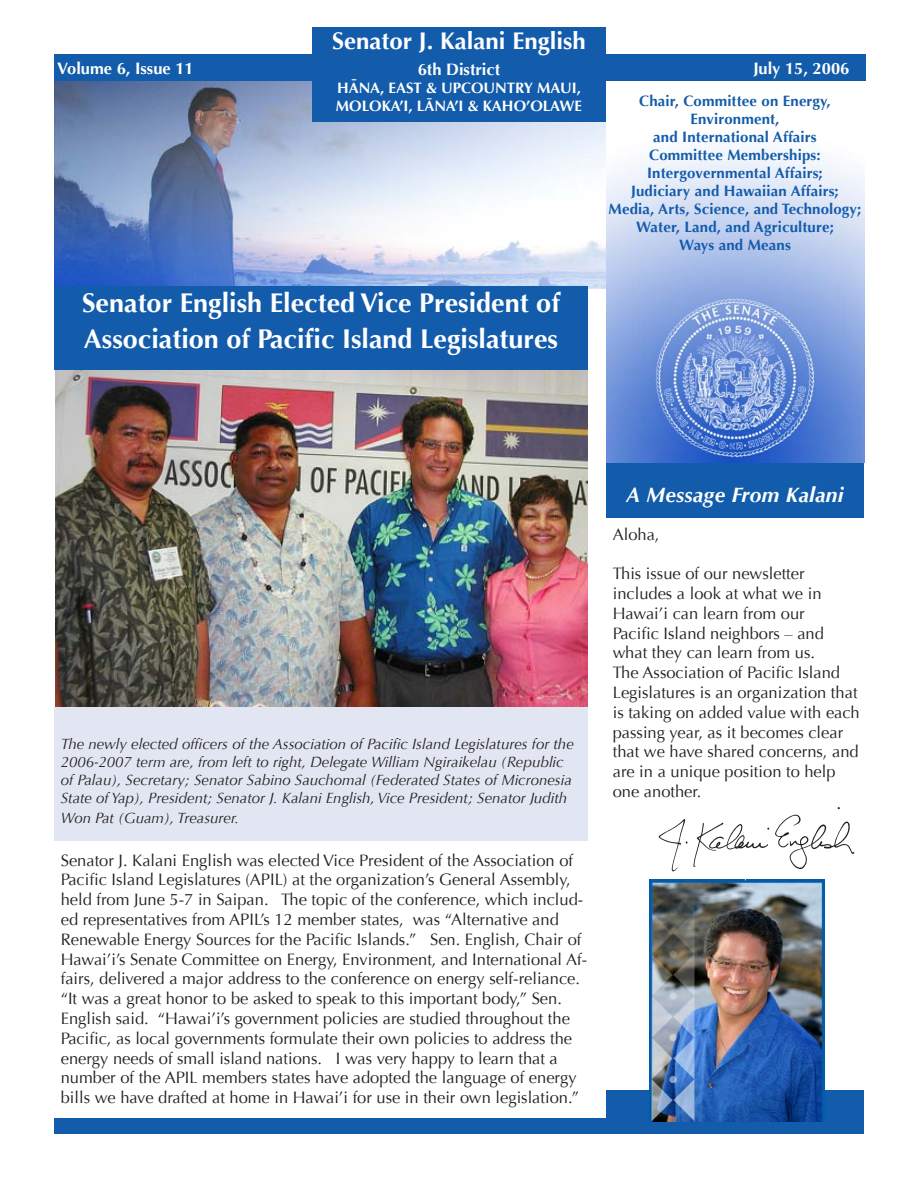
<style>
.page{position:relative;width:918px;height:1188px;background:#fff}
.page>*{position:absolute;margin:0;border:0;box-sizing:border-box;transform-origin:0 0}
.t1{font:700 27px/36px "Optima";color:#fff}
.t2{font:700 24px "Optima";color:#fff}
.t3{font:italic 700 21px "Optima";letter-spacing:.01em;color:#fff}
.t4{font:18px "Optima";color:#fff}
.t5{font:16.5px/19.8px "Optima";color:#231f20}
.t6{font:700 16.5px "Optima";color:#fff}
.t7{font:italic 15px/18px "Optima";color:#231f20}
.t8{font:700 15px/18px "Optima";letter-spacing:.01em;color:#135cab;text-align:center}
.t9{font:700 15px/18px "Optima";color:#fff}
</style>
<div class="page">
<div style="left:606px;top:1090px;width:258px;height:30px;background:#135cab"></div>
<div style="left:606px;top:459px;width:258px;height:59px;background:#135cab"></div>
<div style="left:54px;top:1119px;width:810px;height:15px;background:#135cab"></div>
<img style="left:54px;top:81px;width:552px;height:207px">
<div style="left:54px;top:287px;width:534px;height:83px;background:#135cab"></div>
<img style="left:606px;top:148px;width:258px;height:314px">
<img style="left:56px;top:370px;width:532px;height:337px">
<img style="left:649px;top:880px;width:175px;height:242px">
<div style="left:54px;top:707px;width:534px;height:134px;background:#e2e6f3"></div>
<div style="left:54px;top:54px;width:812px;height:27px;background:#135cab"></div>
<img style="left:649px;top:807px;width:206px;height:73px">
<div style="left:312px;top:27px;width:294px;height:95px;background:#135cab"></div>
<h2 class="t2" style="left:332px;top:27px;width:255px">Senator J. Kalani English</h2>
<p class="t6" style="left:418px;top:60px;width:84px">6th District</p>
<p class="t9" style="left:336px;top:79px;width:248px">HANA, EAST &amp; UPCOUNTRY MAUI,<br>MOLOKA’I, LANA’I &amp; KAHO’OLAWE</p>
<p class="t6" style="left:57px;top:59px;width:138px">Volume 6, Issue 11</p>
<p class="t6" style="left:753px;top:59px;width:98px">July 15, 2006</p>
<p class="t4" style="left:351px;top:67px;width:7px">-</p>
<p class="t8" style="left:609px;top:92px;width:254px">Chair, Committee on Energy,<br>Environment,<br>and International Affairs<br>Committee Memberships:<br>Intergovernmental Affairs;<br>Judiciary and Hawaiian Affairs;<br>Media, Arts, Science, and Technology;<br>Water, Land, and Agriculture;<br>Ways and Means</p>
<p class="t4" style="left:426px;top:86px;width:7px">-</p>
<h1 class="t1" style="left:82px;top:285px;width:479px">Senator English Elected Vice President of<br>Association of Pacific Island Legislatures</h1>
<p class="t7" style="left:61px;top:735px;width:515px">The newly elected officers of the Association of Pacific Island Legislatures for the 2006-2007 term are, from left to right, Delegate William Ngiraikelau (Republic of Palau), Secretary; Senator Sabino Sauchomal (Federated States of Micronesia State of Yap), President; Senator J. Kalani English, Vice President; Senator Judith</p>
<p class="t7" style="left:61px;top:809px;width:180px">Won Pat (Guam), Treasurer.</p>
<p class="t5" style="left:61px;top:850px;width:528px">Senator J. Kalani English was elected Vice President of the Association of Pacific Island Legislatures (APIL) at the organization’s General Assembly, held from June 5-7 in Saipan. The topic of the conference, which includ&shy;ed representatives from APIL’s 12 member states, was “Alternative and Renewable Energy Sources for the Pacific Islands.” Sen. English, Chair of Hawai’i’s Senate Committee on Energy, Environment, and International Af&shy;fairs, delivered a major address to the conference on energy self-reliance. “It was a great honor to be asked to speak to this important body,” Sen.<br>English said. “Hawai’i’s government policies are studied throughout the Pacific, as local governments formulate their own policies to address the energy needs of small island nations. I was very happy to learn that a number of the APIL members states have adopted the language of energy bills we have drafted at home in Hawai’i for use in their own legislation.”</p>
<p class="t3" style="left:626px;top:482px;width:219px">A Message From Kalani</p>
<p class="t5" style="left:613px;top:524px;width:48px">Aloha,</p>
<p class="t5" style="left:613px;top:564px;width:248px">This issue of our newsletter includes a look at what we in<br>Hawai’i can learn from our<br>Pacific Island neighbors – and what they can learn from us.<br>The Association of Pacific Island<br>Legislatures is an organization that is taking on added value with each passing year, as it becomes clear that we have shared concerns, and are in a unique position to help one another.</p>
</div>
